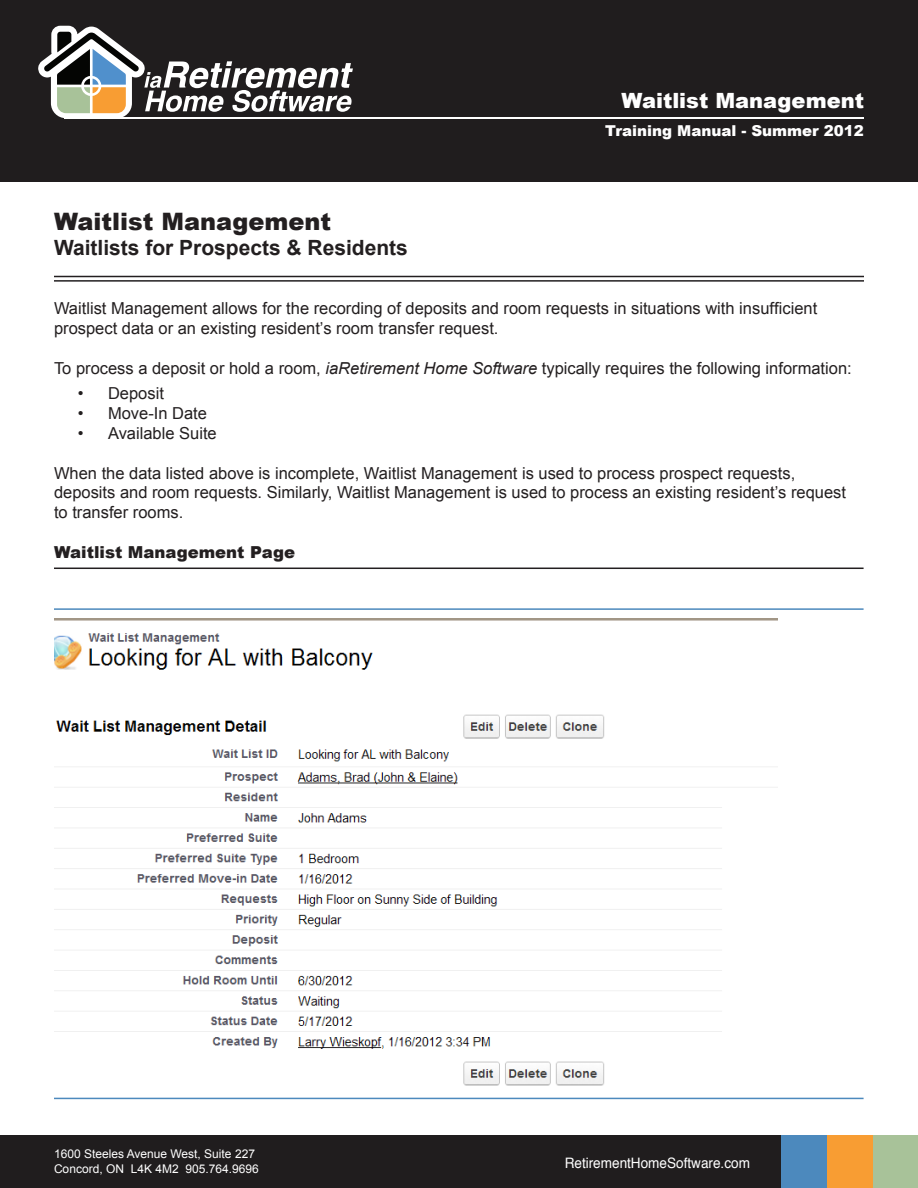
<style>
.page{position:relative;width:918px;height:1188px;background:#fff}
.page>*{position:absolute;margin:0;border:0;box-sizing:border-box;transform-origin:0 0}
.t1{font:900 24px "Arial";color:#231f20}
.t2{font:700 21px "Arial";color:#231f20}
.t3{font:900 21px "Arial";color:#fff}
.t4{font:16.5px/19.8px "Arial";color:#231f20}
.t5{font:900 16.5px "Arial";color:#231f20}
.t6{font:900 15px "Arial";color:#fff}
.t7{font:14.4px "Helvetica";color:#fff;scale:.94 1}
.t8{font:12px "Arial";color:#fff}
.s1{font-style:italic}
</style>
<div class="page">
<div style="left:0;top:1135px;width:918px;height:53px;background:#201d1e"></div>
<div style="left:781px;top:1135px;width:46px;height:53px;background:#4c89bd"></div>
<div style="left:827px;top:1135px;width:47px;height:53px;background:#f89d33"></div>
<div style="left:874px;top:1135px;width:44px;height:53px;background:#a8c299"></div>
<div style="left:0;top:0;width:918px;height:182px;background:#201d1e"></div>
<hr style="left:54px;top:276px;width:810px;height:1px;background:#231f20">
<hr style="left:54px;top:280px;width:810px;height:2px;background:#231f20">
<svg style="left:38px;top:26px;width:315px;height:92px"></svg>
<hr style="left:64px;top:117px;width:800px;height:1px;background:#fff">
<hr style="left:54px;top:568px;width:810px;height:1px;background:#231f20">
<img style="left:54px;top:619px;width:723px;height:467px">
<hr style="left:54px;top:1098px;width:810px;height:1px;background:#4c89bd">
<hr style="left:54px;top:608px;width:810px;height:2px;background:#4c89bd">
<p class="t3" style="left:621px;top:86px;width:244px">Waitlist Management</p>
<p class="t1" style="left:54px;top:204px;width:279px">Waitlist Management</p>
<p class="t2" style="left:54px;top:234px;width:355px">Waitlists for Prospects &amp; Residents</p>
<p class="t6" style="left:605px;top:120px;width:260px">Training Manual - Summer 2012</p>
<p class="t4" style="left:54px;top:299px;width:765px">Waitlist Management allows for the recording of deposits and room requests in situations with insufficient prospect data or an existing resident’s room transfer request.</p>
<p class="t4" style="left:54px;top:358px;width:799px">To process a deposit or hold a room, <span class="s1">iaRetirement Home Software</span> typically requires the following information:</p>
<p class="t4" style="left:78px;top:384px;width:88px">• Deposit</p>
<p class="t4" style="left:78px;top:404px;width:131px">• Move-In Date</p>
<p class="t4" style="left:78px;top:423px;width:141px">• Available Suite</p>
<p class="t4" style="left:54px;top:463px;width:794px">When the data listed above is incomplete, Waitlist Management is used to process prospect requests, deposits and room requests. Similarly, Waitlist Management is used to process an existing resident’s request to transfer rooms.</p>
<p class="t5" style="left:54px;top:540px;width:243px">Waitlist Management Page</p>
<p class="t8" style="left:54px;top:1146px;width:203px">1600 Steeles Avenue West, Suite 227</p>
<p class="t8" style="left:54px;top:1161px;width:206px">Concord, ON L4K 4M2 905.764.9696</p>
<p class="t7" style="left:565px;top:1151px;width:199px">RetirementHomeSoftware.com</p>
</div>
